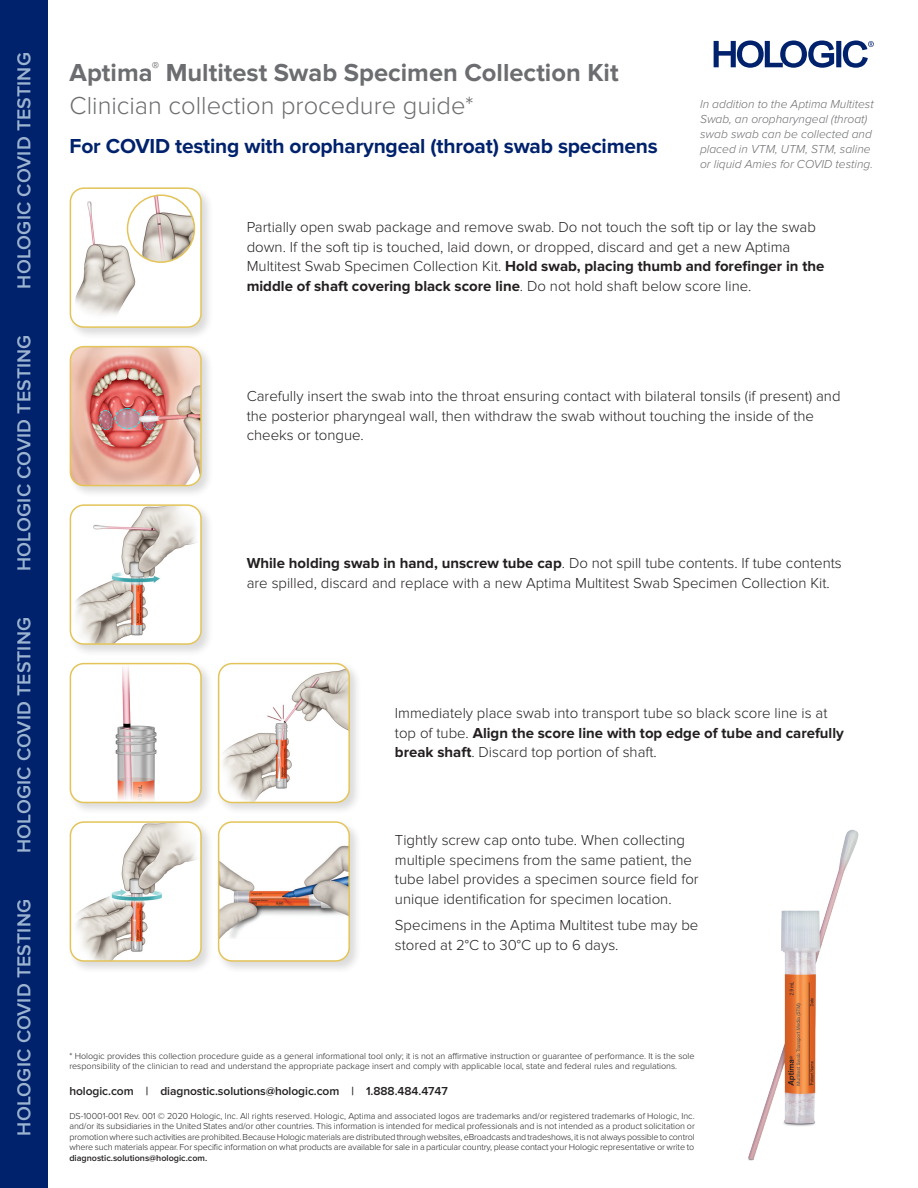
<style>
.page{position:relative;width:918px;height:1188px;background:#fff}
.page>*{position:absolute;margin:0;border:0;box-sizing:border-box;transform-origin:0 0}
.DS1__Cover_title{font:700 25.5px/33px "Proxima Nova";color:#6c6d70}
.DS1__body_copy_1{font:700 21px "Proxima Nova";letter-spacing:-.01em;color:#00226c}
.t1{font:600 19.5px "Proxima Nova";letter-spacing:.01em;color:#e1f4fc}
.DS1__body_copy_2{font:300 15px/19.5px "Proxima Nova";color:#231f20}
.DS1__body_copy_2-2{font:italic 300 12px/15px "Proxima Nova";color:#6c6d70}
.DS1__Disclaimer{font:600 12px "Proxima Nova";letter-spacing:-.005em;color:#231f20}
.DS1__Disclaimer-2{font:300 9px/10.5px "Proxima Nova";color:#231f20}
.s1{font-weight:300}
.s2{font-weight:700}
.s3{font-weight:600}
</style>
<div class="page">
<svg style="left:714px;top:40px;width:160px;height:28px"></svg>
<div style="left:68px;top:344px;width:146px;height:155px;background:#231f20;opacity:.16"></div>
<img style="left:70px;top:347px;width:131px;height:139px">
<div style="left:70px;top:346px;width:132px;height:140px;border:2px solid #e4c458;border-radius:14px"></div>
<div style="left:68px;top:186px;width:146px;height:154px;background:#231f20;opacity:.16"></div>
<img style="left:70px;top:192px;width:131px;height:132px">
<div style="left:70px;top:187px;width:132px;height:141px;border:2px solid #e4c458;border-radius:14px"></div>
<img style="left:128px;top:195px;width:66px;height:67px;border-radius:33px">
<div style="left:127px;top:194px;width:68px;height:69px;border:2px solid #e4c458;border-radius:50%"></div>
<div style="left:68px;top:503px;width:146px;height:154px;background:#231f20;opacity:.16"></div>
<img style="left:70px;top:505px;width:131px;height:139px">
<div style="left:70px;top:504px;width:132px;height:141px;border:2px solid #e4c458;border-radius:14px"></div>
<div style="left:68px;top:661px;width:146px;height:155px;background:#231f20;opacity:.16"></div>
<div style="left:70px;top:664px;width:131px;height:138px;background:#fff;border-radius:14px"></div>
<img style="left:115px;top:667px;width:42px;height:133px">
<div style="left:70px;top:663px;width:132px;height:140px;border:2px solid #e4c458;border-radius:14px"></div>
<div style="left:216px;top:661px;width:146px;height:155px;background:#231f20;opacity:.16"></div>
<img style="left:219px;top:664px;width:130px;height:138px">
<div style="left:218px;top:663px;width:132px;height:140px;border:2px solid #e4c458;border-radius:14px"></div>
<div style="left:68px;top:820px;width:146px;height:154px;background:#231f20;opacity:.16"></div>
<img style="left:70px;top:822px;width:131px;height:139px">
<div style="left:70px;top:821px;width:132px;height:141px;border:2px solid #e4c458;border-radius:14px"></div>
<div style="left:216px;top:820px;width:146px;height:154px;background:#231f20;opacity:.16"></div>
<div style="left:219px;top:822px;width:130px;height:139px;background:#fff;border-radius:14px"></div>
<img style="left:221px;top:845px;width:126px;height:93px">
<div style="left:218px;top:821px;width:132px;height:141px;border:2px solid #e4c458;border-radius:14px"></div>
<img style="left:748px;top:829px;width:111px;height:332px">
<div style="left:0;top:0;width:47px;height:1188px;background:#00226c"></div>
<h3 class="t1" style="left:13px;top:289px;width:238px;rotate:-90deg">HOLOGIC COVID TESTING</h3>
<h3 class="t1" style="left:13px;top:571px;width:238px;rotate:-90deg">HOLOGIC COVID TESTING</h3>
<h3 class="t1" style="left:13px;top:853px;width:238px;rotate:-90deg">HOLOGIC COVID TESTING</h3>
<h3 class="t1" style="left:13px;top:1136px;width:238px;rotate:-90deg">HOLOGIC COVID TESTING</h3>
<p class="DS1__Cover_title" style="left:70px;top:56px;width:550px">Aptima<sup>®</sup> Multitest Swab Specimen Collection Kit<br><span class="s1">Clinician collection procedure guide*</span></p>
<p class="DS1__body_copy_1" style="left:70px;top:134px;width:590px">For COVID testing with oropharyngeal (throat) swab specimens</p>
<p class="DS1__body_copy_2-2" style="left:700px;top:97px;width:175px">In addition to the Aptima Multitest<br>Swab, an oropharyngeal (throat) swab swab can be collected and placed in VTM, UTM, STM, saline or liquid Amies for COVID testing.</p>
<p class="DS1__body_copy_2" style="left:247px;top:218px;width:579px">Partially open swab package and remove swab. Do not touch the soft tip or lay the swab down. If the soft tip is touched, laid down, or dropped, discard and get a new Aptima Multitest Swab Specimen Collection Kit. <span class="s2">Hold swab, placing thumb and forefinger in the middle of shaft covering black score line</span>. Do not hold shaft below score line.</p>
<p class="DS1__body_copy_2" style="left:247px;top:387px;width:595px">Carefully insert the swab into the throat ensuring contact with bilateral tonsils (if present) and the posterior pharyngeal wall, then withdraw the swab without touching the inside of the cheeks or tongue.</p>
<p class="DS1__body_copy_2" style="left:247px;top:554px;width:597px"><span class="s2">While holding swab in hand, unscrew tube cap</span>. Do not spill tube contents. If tube contents are spilled, discard and replace with a new Aptima Multitest Swab Specimen Collection Kit.</p>
<p class="DS1__body_copy_2" style="left:395px;top:704px;width:450px">Immediately place swab into transport tube so black score line is at top of tube. <span class="s2">Align the score line with top edge of tube and carefully break shaft</span>. Discard top portion of shaft.</p>
<p class="DS1__body_copy_2" style="left:395px;top:831px;width:305px">Tightly screw cap onto tube. When collecting multiple specimens from the same patient, the tube label provides a specimen source field for unique identification for specimen location.</p>
<p class="DS1__body_copy_2" style="left:395px;top:916px;width:305px">Specimens in the Aptima Multitest tube may be stored at 2°C to 30°C up to 6 days.</p>
<p class="DS1__Disclaimer-2" style="left:69px;top:1051px;width:627px">* Hologic provides this collection procedure guide as a general informational tool only; it is not an affirmative instruction or guarantee of performance. It is the sole responsibility of the clinician to read and understand the appropriate package insert and comply with applicable local, state and federal rules and regulations.</p>
<p class="DS1__Disclaimer" style="left:69px;top:1084px;width:380px">hologic.com | diagnostic.solutions@hologic.com | 1.888.484.4747</p>
<p class="DS1__Disclaimer-2" style="left:69px;top:1111px;width:627px;text-align:justify">DS-10001-001 Rev. 001 © 2020 Hologic, Inc. All rights reserved. Hologic, Aptima and associated logos are trademarks and/or registered trademarks of Hologic, Inc. and/or its subsidiaries in the United States and/or other countries. This information is intended for medical professionals and is not intended as a product solicitation or promotion where such activities are prohibited. Because Hologic materials are distributed through websites, eBroadcasts and tradeshows, it is not always possible to control where such materials appear. For specific information on what products are available for sale in a particular country, please contact your Hologic representative or write to <span class="s3">diagnostic.solutions@hologic.com.</span></p>
</div>
